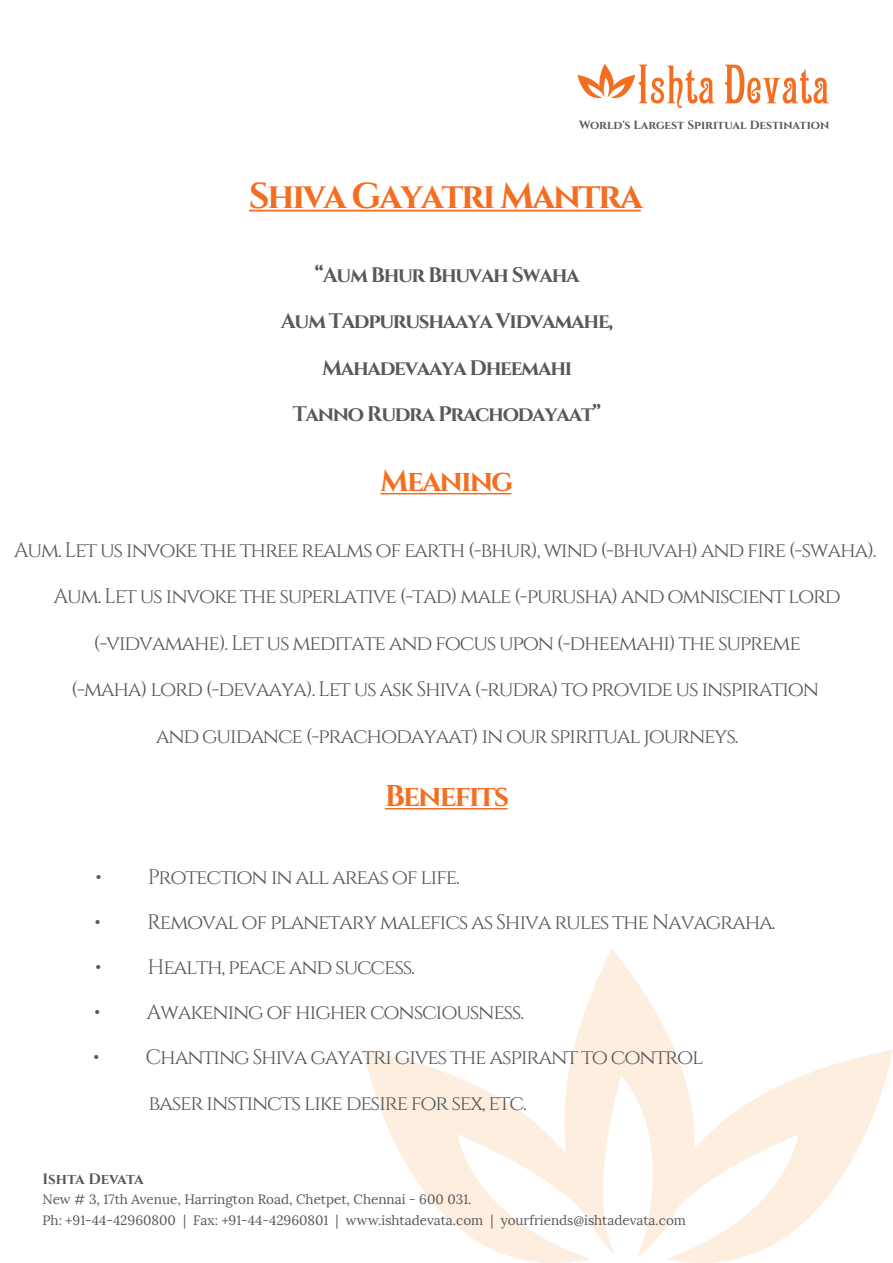
<style>
.page{position:relative;width:893px;height:1263px;background:#fff}
.page>*{position:absolute;margin:0;border:0;box-sizing:border-box;transform-origin:0 0}
.t1{font:700 36px "Cinzel";letter-spacing:-.06em;color:#f36e21}
.t2{font:700 30px "Cinzel";letter-spacing:-.06em;color:#f36e21}
.t3{font:21px "Cinzel";letter-spacing:-.06em;color:#57585a}
.t4{font:700 21px "Cinzel";letter-spacing:-.06em;color:#57585a}
.t5{font:700 15px "Cinzel";letter-spacing:-.015em;color:#57585a}
.t6{font:13.5px/20.4px "Lora";color:#57585a}
.t7{font:700 11.85px "Cinzel";color:#57585a}
</style>
<div class="page">
<svg style="left:363px;top:949px;width:530px;height:314px"></svg>
<svg style="left:725px;top:65px;width:104px;height:39px"></svg>
<svg style="left:577px;top:64px;width:138px;height:44px"></svg>
<hr style="left:249px;top:210px;width:392px;height:1px;background:#f36e21">
<hr style="left:380px;top:493px;width:131px;height:1px;background:#f36e21">
<hr style="left:385px;top:808px;width:123px;height:1px;background:#f36e21">
<p class="t7" style="left:579px;top:118px;width:252px">World's Largest Spiritual Destination</p>
<h1 class="t1" style="left:249px;top:174px;width:395px">Shiva Gayatri Mantra</h1>
<p class="t4" style="left:314px;top:262px;width:267px">“Aum Bhur Bhuvah Swaha</p>
<p class="t4" style="left:281px;top:309px;width:334px">Aum Tadpurushaaya Vidvamahe,</p>
<p class="t4" style="left:322px;top:355px;width:252px">Mahadevaaya Dheemahi</p>
<p class="t4" style="left:293px;top:402px;width:310px">Tanno Rudra Prachodayaat”</p>
<h2 class="t2" style="left:380px;top:463px;width:135px">Meaning</h2>
<p class="t3" style="left:14px;top:537px;width:864px">Aum. Let us invoke the three realms of earth (-bhur), wind (-bhuvah) and fire (-swaha).</p>
<p class="t3" style="left:54px;top:584px;width:789px">Aum. Let us invoke the superlative (-tad) male (-purusha) and omniscient lord</p>
<p class="t3" style="left:94px;top:630px;width:709px">(-vidvamahe). Let us meditate and focus upon (-dheemahi) the supreme</p>
<p class="t3" style="left:71px;top:677px;width:750px">(-maha) lord (-devaaya). Let us ask Shiva (-rudra) to provide us inspiration</p>
<p class="t3" style="left:156px;top:723px;width:584px">and guidance (-prachodayaat) in our spiritual journeys.</p>
<h2 class="t2" style="left:385px;top:778px;width:126px">Benefits</h2>
<p class="t3" style="left:95px;top:864px;width:366px">• Protection in all areas of life.</p>
<p class="t3" style="left:94px;top:909px;width:683px">• Removal of planetary malefics as Shiva rules the Navagraha.</p>
<p class="t3" style="left:95px;top:954px;width:321px">• Health, peace and success.</p>
<p class="t3" style="left:94px;top:999px;width:432px">• Awakening of higher consciousness.</p>
<p class="t3" style="left:93px;top:1044px;width:612px">• Chanting Shiva gayatri gives the aspirant to control</p>
<p class="t3" style="left:148px;top:1091px;width:380px">baser instincts like desire for sex, etc.</p>
<p class="t5" style="left:43px;top:1170px;width:103px">Ishta Devata</p>
<p class="t6" style="left:43px;top:1189px;width:645px">New # 3, 17th Avenue, Harrington Road, Chetpet, Chennai - 600 031.<br>Ph: +91-44-42960800 | Fax: +91-44-42960801 | www.ishtadevata.com | yourfriends@ishtadevata.com</p>
</div>
